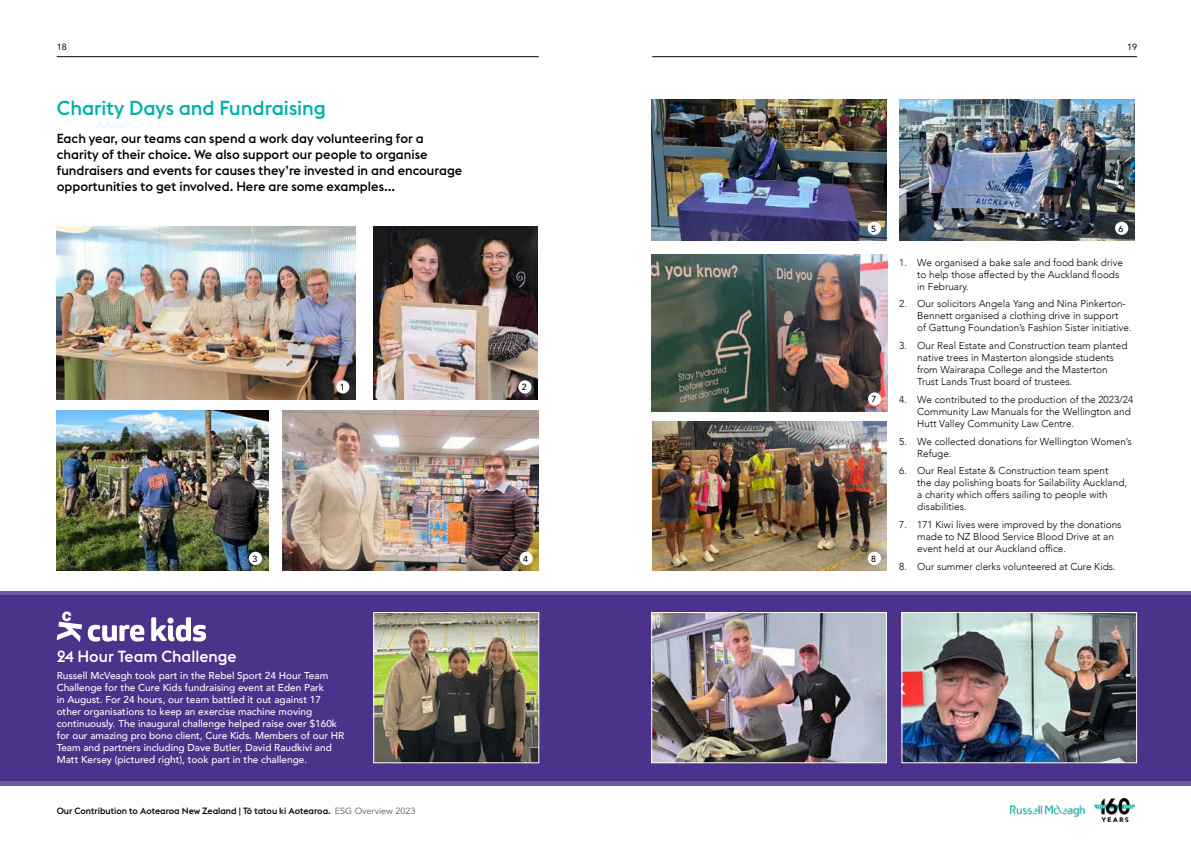
<style>
.page{position:relative;width:1191px;height:842px;background:#fff}
.page>*{position:absolute;margin:0;border:0;box-sizing:border-box;transform-origin:0 0}
.t1{font:500 20px "Euclid Flex";color:#00b2a5}
.t2{font:500 16px "Euclid Flex";color:#fff}
.t3{font:500 13px/16px "Euclid Flex";color:#000}
.t4{font:300 10px/12px "Avenir";color:#000}
.t5{font:500 10px/12px "Avenir";color:#fff}
.t6{font:500 9px "Euclid Flex";color:#000}
.t7{font:9px "Avenir";color:#000}
.t8{font:500 8.8px "Avenir";color:#000}
.s1{font-family:"Avenir";font-weight:400;color:#6d6e71}
</style>
<div class="page">
<hr style="left:652px;top:56px;width:485px;height:1px;background:#000">
<hr style="left:57px;top:56px;width:482px;height:1px;background:#000">
<img style="left:1010px;top:799px;width:124px;height:22px">
<div style="left:0;top:591px;width:1191px;height:194px;background:#705ba3"></div>
<div style="left:0;top:595px;width:1191px;height:186px;background:#4d328c"></div>
<img style="left:652px;top:99px;width:235px;height:142px">
<img style="left:899px;top:99px;width:235px;height:142px">
<img style="left:373px;top:227px;width:164px;height:172px">
<img style="left:652px;top:255px;width:235px;height:157px">
<img style="left:282px;top:411px;width:257px;height:160px">
<img style="left:57px;top:411px;width:211px;height:160px">
<img style="left:57px;top:227px;width:298px;height:172px">
<img style="left:652px;top:422px;width:235px;height:149px">
<div style="left:1115px;top:222px;width:13px;height:13px;background:#fff;border-radius:50%"></div>
<div style="left:336px;top:380px;width:13px;height:13px;background:#fff;border-radius:50%"></div>
<div style="left:249px;top:552px;width:13px;height:13px;background:#fff;border-radius:50%"></div>
<div style="left:867px;top:222px;width:14px;height:13px;background:#fff;border-radius:50%"></div>
<div style="left:518px;top:380px;width:13px;height:13px;background:#fff;border-radius:50%"></div>
<div style="left:519px;top:552px;width:14px;height:13px;background:#fff;border-radius:50%"></div>
<div style="left:868px;top:392px;width:13px;height:14px;background:#fff;border-radius:50%"></div>
<div style="left:867px;top:552px;width:14px;height:13px;background:#fff;border-radius:50%"></div>
<img style="left:375px;top:614px;width:162px;height:147px">
<div style="left:373px;top:612px;width:166px;height:151px;border:1px solid #fff"></div>
<img style="left:903px;top:614px;width:232px;height:147px">
<div style="left:901px;top:612px;width:236px;height:151px;border:1px solid #fff"></div>
<img style="left:653px;top:614px;width:232px;height:147px">
<div style="left:651px;top:612px;width:236px;height:151px;border:1px solid #fff"></div>
<svg style="left:57px;top:611px;width:25px;height:31px"></svg>
<svg style="left:88px;top:625px;width:56px;height:16px"></svg>
<svg style="left:151px;top:617px;width:55px;height:24px"></svg>
<p class="t7" style="left:57px;top:39px;width:12px">18</p>
<p class="t7" style="left:1127px;top:39px;width:12px">19</p>
<h1 class="t1" style="left:57px;top:97px;width:271px">Charity Days and Fundraising</h1>
<p class="t3" style="left:57px;top:130px;width:407px">Each year, our teams can spend a work day volunteering for a charity of their choice. We also support our people to organise fundraisers and events for causes they’re invested in and encourage opportunities to get involved. Here are some examples...</p>
<p class="t8" style="left:252px;top:551px;width:6px">3</p>
<p class="t8" style="left:340px;top:380px;width:6px">1</p>
<h2 class="t2" style="left:57px;top:647px;width:182px">24 Hour Team Challenge</h2>
<p class="t5" style="left:57px;top:669px;width:289px">Russell McVeagh took part in the Rebel Sport 24 Hour Team Challenge for the Cure Kids fundraising event at Eden Park<br>in August. For 24 hours, our team battled it out against 17 other organisations to keep an exercise machine moving continuously. The inaugural challenge helped raise over $160k for our amazing pro bono client, Cure Kids. Members of our HR Team and partners including Dave Butler, David Raudkivi and Matt Kersey (pictured right), took part in the challenge.</p>
<p class="t6" style="left:57px;top:805px;width:360px">Our Contribution to Aotearoa New Zealand | Tō tatou ki Aotearoa. <span class="s1">ESG Overview 2023</span></p>
<p class="t8" style="left:522px;top:380px;width:6px">2</p>
<p class="t8" style="left:523px;top:551px;width:6px">4</p>
<p class="t8" style="left:871px;top:221px;width:6px">5</p>
<p class="t8" style="left:871px;top:392px;width:6px">7</p>
<p class="t8" style="left:871px;top:551px;width:6px">8</p>
<p class="t8" style="left:1118px;top:221px;width:6px">6</p>
<p class="t4" style="left:917px;top:256px;width:207px;text-indent:-18px">1. We organised a bake sale and food bank drive to help those affected by the Auckland floods in February.</p>
<p class="t4" style="left:917px;top:298px;width:216px;text-indent:-18px">2. Our solicitors Angela Yang and Nina Pinkerton-<br>Bennett organised a clothing drive in support<br>of Gattung Foundation’s Fashion Sister initiative.</p>
<p class="t4" style="left:917px;top:340px;width:212px;text-indent:-18px">3. Our Real Estate and Construction team planted native trees in Masterton alongside students from Wairarapa College and the Masterton Trust Lands Trust board of trustees.</p>
<p class="t4" style="left:917px;top:393px;width:217px;text-indent:-18px">4. We contributed to the production of the 2023/24<br>Community Law Manuals for the Wellington and<br>Hutt Valley Community Law Centre.</p>
<p class="t4" style="left:917px;top:435px;width:216px;text-indent:-18px">5. We collected donations for Wellington Women’s<br>Refuge.</p>
<p class="t4" style="left:917px;top:465px;width:211px;text-indent:-18px">6. Our Real Estate &amp; Construction team spent<br>the day polishing boats for Sailability Auckland, a charity which offers sailing to people with disabilities.</p>
<p class="t4" style="left:917px;top:518px;width:206px;text-indent:-18px">7. 171 Kiwi lives were improved by the donations made to NZ Blood Service Blood Drive at an event held at our Auckland office.</p>
<p class="t4" style="left:899px;top:560px;width:218px">8. Our summer clerks volunteered at Cure Kids.</p>
</div>
